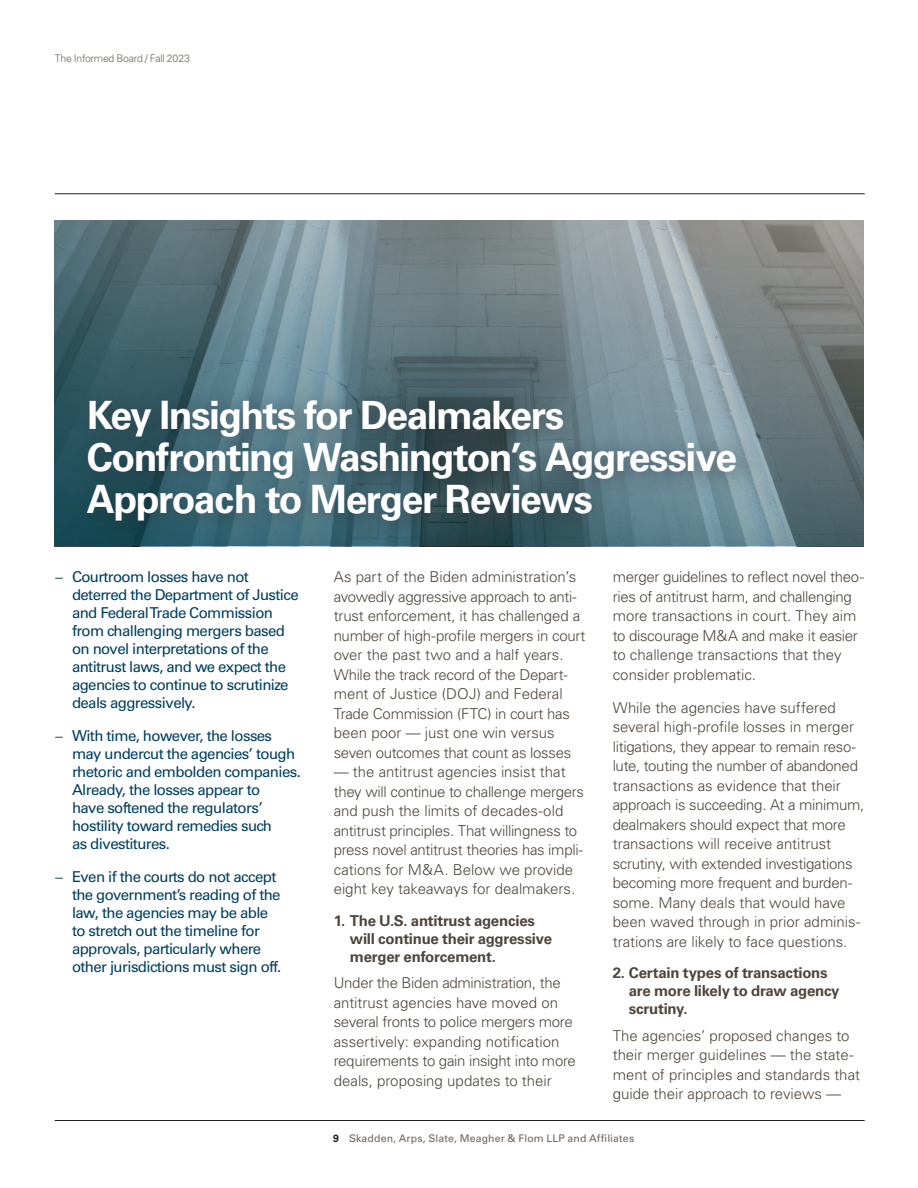
<style>
.page{position:relative;width:918px;height:1188px;background:#fff}
.page>*{position:absolute;margin:0;border:0;box-sizing:border-box;transform-origin:0 0}
.t1{font:700 39px/42px "Univers LT Std";letter-spacing:-.04em;color:#fff}
.t2{font:300 15px/19.5px "Univers LT Std";letter-spacing:-.01em;color:#4f463d}
.t3{font:15px/18px "Univers LT Std";letter-spacing:-.04em;color:#003f5f}
.t4{font:700 15px/18px "Univers LT Std";letter-spacing:-.015em;color:#4f463d}
.t5{font:10.5px "Univers LT Std";letter-spacing:.01em;color:#6f645a}
.t6{font:300 10.5px "Univers LT Std";letter-spacing:-.025em;color:#6f645a}
.s1{font-weight:300}
.s2{font-weight:700;color:#231f20}
</style>
<div class="page">
<hr style="left:55px;top:1120px;width:810px;height:1px;background:#231f20">
<hr style="left:55px;top:194px;width:810px;height:1px;background:#231f20">
<svg style="left:54px;top:221px;width:810px;height:325px"></svg>
<div style="left:70px;top:381px;width:693px;height:165px;background:#231f20;opacity:.5"></div>
<p class="t6" style="left:55px;top:52px;width:137px">The Informed Board / Fall 2023</p>
<h1 class="t1" style="left:87px;top:395px;width:652px">Key Insights for Dealmakers<br>Confronting Washington’s Aggressive<br>Approach to Merger Reviews</h1>
<p class="t3" style="left:72px;top:568px;width:228px;text-indent:-18px"><span class="s1">−</span> Courtroom losses have not deterred the Department of Justice and Federal Trade Commission from challenging mergers based on novel interpretations of the antitrust laws, and we expect the agencies to continue to scrutinize deals aggressively.</p>
<p class="t3" style="left:72px;top:727px;width:230px;text-indent:-18px"><span class="s1">−</span> With time, however, the losses may undercut the agencies’ tough rhetoric and embolden companies.<br>Already, the losses appear to<br>have softened the regulators’ hostility toward remedies such<br>as divestitures.</p>
<p class="t3" style="left:72px;top:868px;width:211px;text-indent:-18px"><span class="s1">−</span> Even if the courts do not accept the government’s reading of the law, the agencies may be able to stretch out the timeline for approvals, particularly where other jurisdictions must sign off.</p>
<p class="t2" style="left:334px;top:567px;width:253px">As part of the Biden administration’s avowedly aggressive approach to anti&shy;trust enforcement, it has challenged a number of high-profile mergers in court over the past two and a half years.<br>While the track record of the Depart&shy;ment of Justice (DOJ) and Federal Trade Commission (FTC) in court has been poor — just one win versus seven outcomes that count as losses</p>
<p class="t2" style="left:334px;top:762px;width:252px">— the antitrust agencies insist that they will continue to challenge mergers and push the limits of decades-old antitrust principles. That willingness to press novel antitrust theories has impli&shy;cations for M&amp;A. Below we provide eight key takeaways for dealmakers.</p>
<p class="t4" style="left:350px;top:912px;width:204px;text-indent:-16px">1. The U.S. antitrust agencies will continue their aggressive merger enforcement.</p>
<p class="t2" style="left:334px;top:973px;width:244px">Under the Biden administration, the antitrust agencies have moved on several fronts to police mergers more assertively: expanding notification requirements to gain insight into more deals, proposing updates to their</p>
<p class="t2" style="left:613px;top:567px;width:253px">merger guidelines to reflect novel theo&shy;ries of antitrust harm, and challenging more transactions in court. They aim to discourage M&amp;A and make it easier to challenge transactions that they consider problematic.</p>
<p class="t2" style="left:613px;top:698px;width:253px">While the agencies have suffered several high-profile losses in merger litigations, they appear to remain reso&shy;lute, touting the number of abandoned transactions as evidence that their approach is succeeding. At a minimum, dealmakers should expect that more transactions will receive antitrust scrutiny, with extended investigations becoming more frequent and burden&shy;some. Many deals that would have been waved through in prior adminis&shy;trations are likely to face questions.</p>
<p class="t4" style="left:629px;top:964px;width:212px;text-indent:-16px">2. Certain types of transactions are more likely to draw agency scrutiny.</p>
<p class="t2" style="left:613px;top:1026px;width:249px">The agencies’ proposed changes to their merger guidelines — the state&shy;ment of principles and standards that guide their approach to reviews —</p>
<p class="t5" style="left:333px;top:1132px;width:303px"><span class="s2">9</span> Skadden, Arps, Slate, Meagher &amp; Flom LLP and Affiliates</p>
</div>
